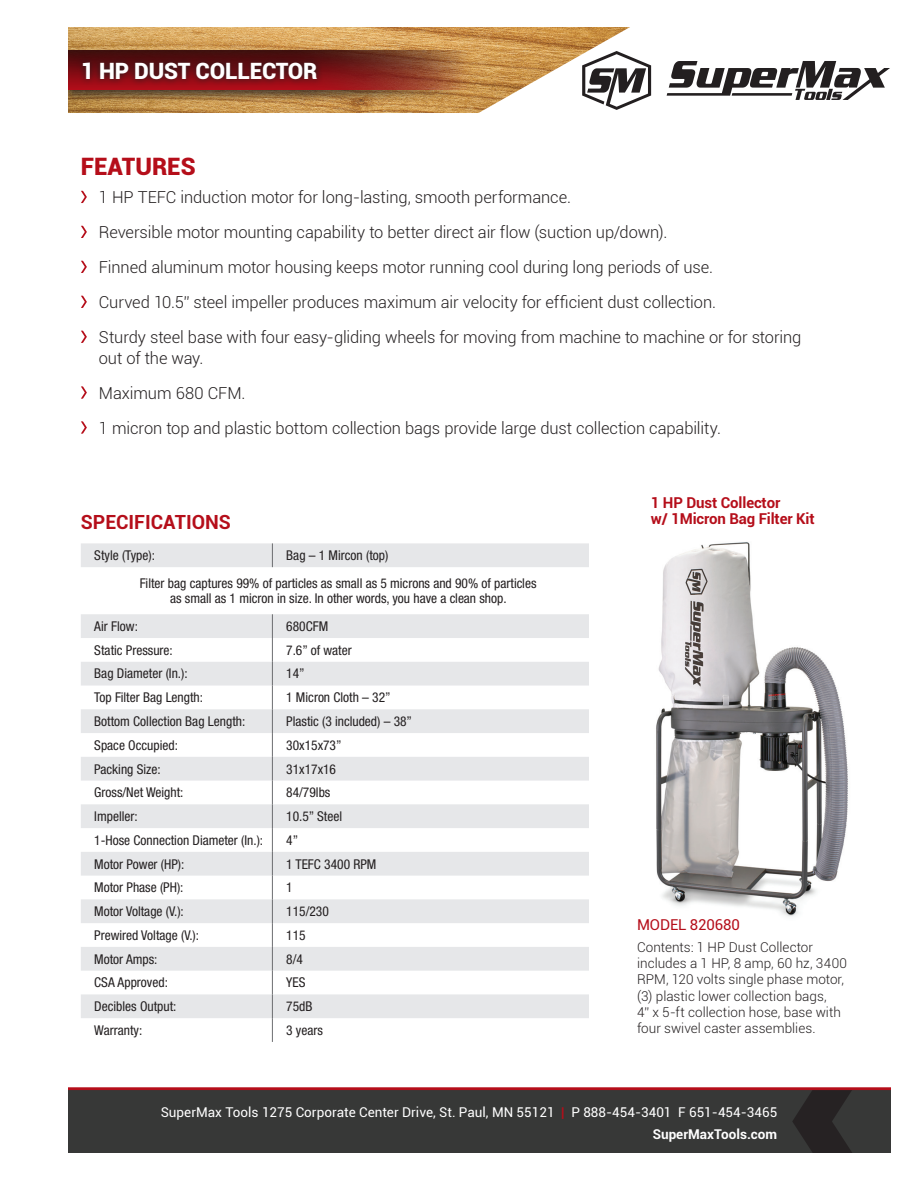
<style>
.page{position:relative;width:918px;height:1188px;background:#fff}
.page>*{position:absolute;margin:0;border:0;box-sizing:border-box;transform-origin:0 0}
.t1{font:900 24px "Roboto";color:#b50e1a}
.t2{font:900 22.5px "Roboto";letter-spacing:-.01em;color:#fff}
.t3{font:700 19.5px "Roboto";color:#b50e1a}
.t4{font:300 16.5px/35px "Roboto";letter-spacing:-.005em;color:#231f20}
.t5{font:700 15px/16px "Roboto";letter-spacing:-.01em;color:#b50e1a}
.t6{font:15px "Roboto";letter-spacing:-.01em;color:#b50e1a}
.t7{font:condensed 13.5px/27.9px "Helvetica Neue LT Std";color:#231f20;text-align:center}
.t8{font:300 13.5px/16.2px "Roboto";letter-spacing:.005em;color:#231f20}
.t9{font:13.5px/22.2px "Roboto";color:#fff;text-align:right}
.s1{font-weight:700;color:#b50e1a}
.s2{font-weight:700}
</style>
<div class="page">
<img style="left:68px;top:27px;width:562px;height:86px">
<svg style="left:582px;top:51px;width:69px;height:59px"></svg>
<svg style="left:667px;top:61px;width:223px;height:39px"></svg>
<div style="left:60px;top:48px;width:414px;height:55px;background:#231f20;opacity:.75"></div>
<svg style="left:68px;top:50px;width:446px;height:40px;background:#91412a"></svg>
<svg style="left:76px;top:55px;width:248px;height:31px;background:#630f15"></svg>
<div style="left:14px;top:1090px;width:877px;height:98px;background:#373837"></div>
<svg style="left:792px;top:1090px;width:84px;height:64px"></svg>
<hr style="left:14px;top:1087px;width:877px;height:3px;background:#b50e1a">
<div style="left:0;top:1154px;width:918px;height:34px;background:#fff"></div>
<div style="left:0;top:6px;width:68px;height:1182px;background:#fff"></div>
<img style="left:656px;top:542px;width:192px;height:375px">
<svg style="left:81px;top:543px;width:507px;height:475px"></svg>
<svg style="left:272px;top:543px;width:1px;height:24px"></svg>
<svg style="left:272px;top:614px;width:1px;height:428px"></svg>
<svg style="left:81px;top:191px;width:6px;height:12px"></svg>
<svg style="left:81px;top:226px;width:6px;height:12px"></svg>
<svg style="left:81px;top:261px;width:6px;height:12px"></svg>
<svg style="left:81px;top:296px;width:6px;height:12px"></svg>
<svg style="left:81px;top:331px;width:6px;height:12px"></svg>
<svg style="left:81px;top:386px;width:6px;height:13px"></svg>
<svg style="left:81px;top:421px;width:6px;height:13px"></svg>
<h2 class="t2" style="left:81px;top:55px;width:238px">1 HP DUST COLLECTOR</h2>
<h1 class="t1" style="left:81px;top:150px;width:116px">FEATURES</h1>
<p class="t4" style="left:99px;top:179px;width:704px">1 HP TEFC induction motor for long-lasting, smooth performance.<br>Reversible motor mounting capability to better direct air flow (suction up/down).<br>Finned aluminum motor housing keeps motor running cool during long periods of use.<br>Curved 10.5” steel impeller produces maximum air velocity for efficient dust collection.<br>Sturdy steel base with four easy-gliding wheels for moving from machine to machine or for storing</p>
<p class="t4" style="left:99px;top:340px;width:624px">out of the way.<br>Maximum 680 CFM.<br>1 micron top and plastic bottom collection bags provide large dust collection capability.</p>
<h3 class="t3" style="left:81px;top:509px;width:152px">SPECIFICATIONS</h3>
<p class="t7" style="left:94px;top:541px;width:62px">Style (Type):</p>
<p class="t7" style="left:140px;top:541px;width:398px">Bag – 1 Mircon (top)<br>Filter bag captures 99% of particles as small as 5 microns and 90% of particles</p>
<p class="t7" style="left:170px;top:584px;width:338px">as small as 1 micron in size. In other words, you have a clean shop.</p>
<p class="t7" style="left:94px;top:612px;width:45px">Air Flow:</p>
<p class="t7" style="left:286px;top:612px;width:43px">680CFM</p>
<p class="t7" style="left:94px;top:636px;width:80px">Static Pressure:</p>
<p class="t7" style="left:286px;top:636px;width:67px">7.6” of water</p>
<p class="t7" style="left:94px;top:660px;width:95px">Bag Diameter (In.):</p>
<p class="t7" style="left:286px;top:660px;width:20px">14”</p>
<p class="t7" style="left:94px;top:683px;width:110px">Top Filter Bag Length:</p>
<p class="t7" style="left:286px;top:683px;width:106px">1 Micron Cloth – 32”</p>
<p class="t7" style="left:94px;top:707px;width:153px">Bottom Collection Bag Length:</p>
<p class="t7" style="left:286px;top:707px;width:127px">Plastic (3 included) – 38”</p>
<p class="t7" style="left:94px;top:731px;width:85px">Space Occupied:</p>
<p class="t7" style="left:286px;top:731px;width:57px">30x15x73”</p>
<p class="t7" style="left:94px;top:755px;width:68px">Packing Size:</p>
<p class="t7" style="left:286px;top:755px;width:51px">31x17x16</p>
<p class="t7" style="left:94px;top:778px;width:91px">Gross/Net Weight:</p>
<p class="t7" style="left:286px;top:778px;width:46px">84/79lbs</p>
<p class="t7" style="left:94px;top:802px;width:45px">Impeller:</p>
<p class="t7" style="left:286px;top:802px;width:57px">10.5” Steel</p>
<p class="t7" style="left:94px;top:826px;width:170px">1-Hose Connection Diameter (In.):</p>
<p class="t7" style="left:286px;top:826px;width:13px">4”</p>
<p class="t7" style="left:94px;top:850px;width:92px">Motor Power (HP):</p>
<p class="t7" style="left:286px;top:850px;width:92px">1 TEFC 3400 RPM</p>
<p class="t7" style="left:94px;top:874px;width:91px">Motor Phase (PH):</p>
<p class="t7" style="left:286px;top:874px;width:8px">1</p>
<p class="t7" style="left:94px;top:897px;width:91px">Motor Voltage (V.):</p>
<p class="t7" style="left:286px;top:897px;width:44px">115/230</p>
<p class="t7" style="left:94px;top:921px;width:106px">Prewired Voltage (V.):</p>
<p class="t7" style="left:286px;top:921px;width:21px">115</p>
<p class="t7" style="left:94px;top:945px;width:65px">Motor Amps:</p>
<p class="t7" style="left:286px;top:945px;width:18px">8/4</p>
<p class="t7" style="left:94px;top:969px;width:75px">CSA Approved:</p>
<p class="t7" style="left:286px;top:969px;width:21px">YES</p>
<p class="t7" style="left:94px;top:992px;width:84px">Decibles Output:</p>
<p class="t7" style="left:286px;top:992px;width:28px">75dB</p>
<p class="t7" style="left:94px;top:1016px;width:49px">Warranty:</p>
<p class="t7" style="left:286px;top:1016px;width:38px">3 years</p>
<p class="t5" style="left:651px;top:494px;width:165px">1 HP Dust Collector<br>w/ 1Micron Bag Filter Kit</p>
<p class="t6" style="left:637px;top:915px;width:104px">MODEL 820680</p>
<p class="t8" style="left:637px;top:939px;width:212px">Contents: 1 HP Dust Collector includes a 1 HP, 8 amp, 60 hz, 3400<br>RPM, 120 volts single phase motor, (3) plastic lower collection bags,<br>4” x 5-ft collection hose, base with four swivel caster assemblies.</p>
<p class="t9" style="left:161px;top:1101px;width:618px">SuperMax Tools 1275 Corporate Center Drive, St. Paul, MN 55121 <span class="s1">|</span> P 888-454-3401 F 651-454-3465<br><span class="s2">SuperMaxTools.com</span></p>
</div>
